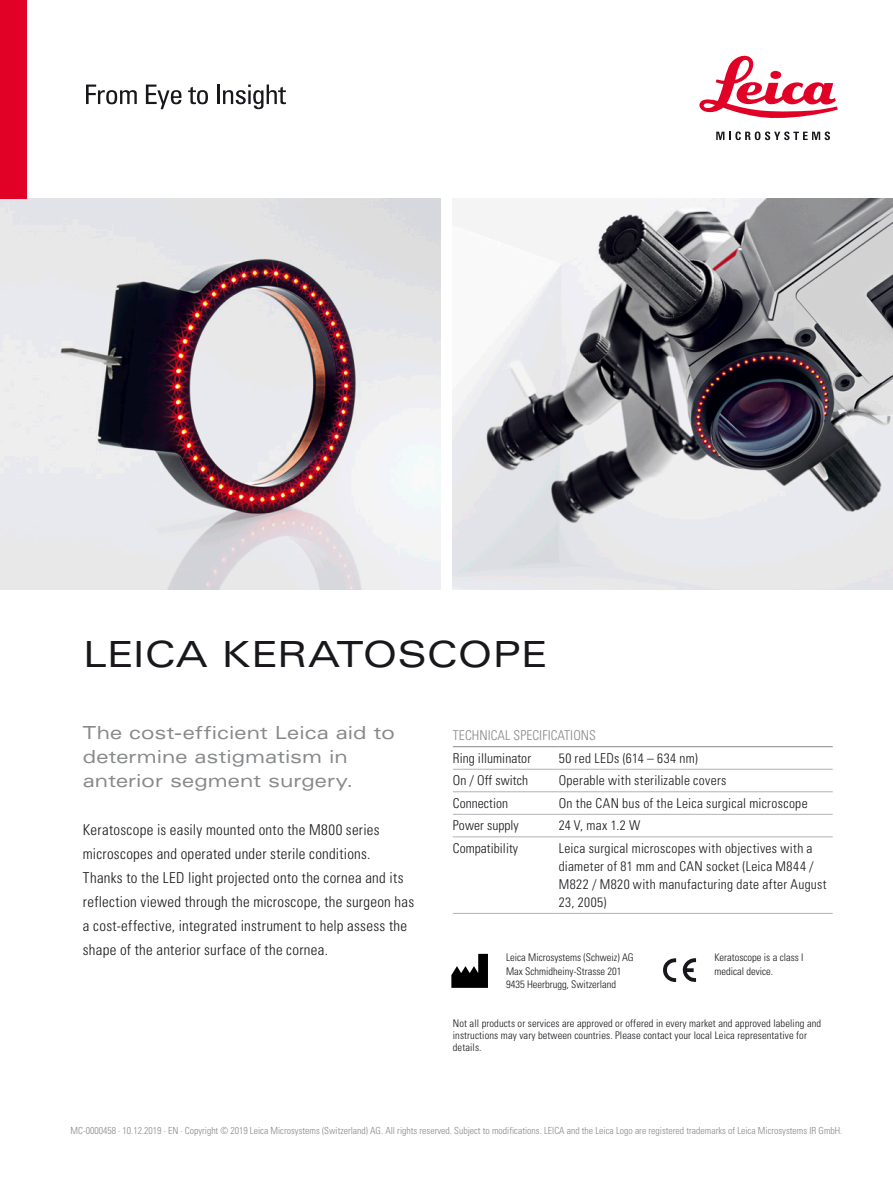
<style>
.page{position:relative;width:893px;height:1191px;background:#fff}
.page>*{position:absolute;margin:0;border:0;box-sizing:border-box;transform-origin:0 0}
.t1{font:expanded 36px "Univers LT Std";letter-spacing:-.005em;color:#19171b}
.t2{font:expanded 18px/24px "Univers LT Std";letter-spacing:.005em;color:#86888a}
.t3{font:300 condensed 15px/24px "Univers LT Std";letter-spacing:.02em;color:#19171b}
.t4{font:300 condensed 13.5px/18px "Univers LT Std";letter-spacing:.02em;color:#19171b}
.t5{font:300 condensed 13.5px "Univers LT Std";letter-spacing:.005em;color:#86888a}
.t6{font:300 condensed 10.5px/13.5px "Univers LT Std";letter-spacing:.01em;color:#19171b}
.t7{font:300 condensed 9.75px "Univers LT Std";color:#86888a}
</style>
<div class="page">
<img style="left:453px;top:198px;width:440px;height:391px">
<img style="left:0;top:198px;width:440px;height:391px">
<svg style="left:453px;top:747px;width:106px;height:91px"></svg>
<svg style="left:559px;top:747px;width:274px;height:91px"></svg>
<hr style="left:453px;top:769px;width:106px;height:1px;background:#b0b2b4">
<hr style="left:453px;top:791px;width:106px;height:1px;background:#b0b2b4">
<hr style="left:453px;top:814px;width:106px;height:1px;background:#b0b2b4">
<hr style="left:453px;top:836px;width:106px;height:1px;background:#b0b2b4">
<hr style="left:559px;top:769px;width:274px;height:1px;background:#b0b2b4">
<hr style="left:559px;top:791px;width:274px;height:1px;background:#b0b2b4">
<hr style="left:559px;top:814px;width:274px;height:1px;background:#b0b2b4">
<hr style="left:559px;top:836px;width:274px;height:1px;background:#b0b2b4">
<hr style="left:453px;top:913px;width:106px;height:1px;background:#b0b2b4">
<hr style="left:559px;top:913px;width:274px;height:1px;background:#b0b2b4">
<hr style="left:453px;top:746px;width:106px;height:1px;background:#86888a">
<hr style="left:559px;top:746px;width:274px;height:1px;background:#86888a">
<svg style="left:699px;top:56px;width:139px;height:62px"></svg>
<svg style="left:716px;top:131px;width:114px;height:9px"></svg>
<svg style="left:451px;top:954px;width:37px;height:34px"></svg>
<svg style="left:663px;top:958px;width:13px;height:24px"></svg>
<svg style="left:682px;top:958px;width:14px;height:24px"></svg>
<svg style="left:86px;top:85px;width:51px;height:19px"></svg>
<svg style="left:146px;top:85px;width:35px;height:24px"></svg>
<svg style="left:188px;top:87px;width:20px;height:17px"></svg>
<hr style="left:217px;top:85px;width:3px;height:19px;background:#19171b">
<svg style="left:223px;top:85px;width:63px;height:24px"></svg>
<div style="left:0;top:0;width:27px;height:198px;background:#e10026"></div>
<h1 class="t1" style="left:83px;top:632px;width:466px">LEICA KERATOSCOPE</h1>
<h2 class="t2" style="left:83px;top:720px;width:313px">The cost-efficient Leica aid to determine astigmatism in anterior segment surgery.</h2>
<p class="t3" style="left:83px;top:817px;width:333px">Keratoscope is easily mounted onto the M800 series microscopes and operated under sterile conditions.<br>Thanks to the LED light projected onto the cornea and its reflection viewed through the microscope, the surgeon has a cost-effective, integrated instrument to help assess the shape of the anterior surface of the cornea.</p>
<p class="t5" style="left:453px;top:727px;width:145px">TECHNICAL SPECIFICATIONS</p>
<p class="t4" style="left:453px;top:749px;width:80px">Ring illuminator</p>
<p class="t4" style="left:559px;top:749px;width:141px">50 red LEDs (614 – 634 nm)</p>
<p class="t4" style="left:453px;top:771px;width:77px">On / Off switch</p>
<p class="t4" style="left:559px;top:771px;width:169px">Operable with sterilizable covers</p>
<p class="t4" style="left:453px;top:794px;width:57px">Connection</p>
<p class="t4" style="left:559px;top:794px;width:250px">On the CAN bus of the Leica surgical microscope</p>
<p class="t4" style="left:453px;top:816px;width:67px">Power supply</p>
<p class="t4" style="left:559px;top:816px;width:83px">24 V, max 1.2 W</p>
<p class="t4" style="left:453px;top:839px;width:67px">Compatibility</p>
<p class="t4" style="left:559px;top:839px;width:269px">Leica surgical microscopes with objectives with a diameter of 81 mm and CAN socket (Leica M844 / M822 / M820 with manufacturing date after August 23, 2005)</p>
<p class="t6" style="left:506px;top:951px;width:129px">Leica Microsystems (Schweiz) AG<br>Max Schmidheiny-Strasse 201<br>9435 Heerbrugg, Switzerland</p>
<p class="t6" style="left:714px;top:950px;width:91px">Keratoscope is a class I medical device.</p>
<p class="t6" style="left:453px;top:1017px;width:370px;line-height:12px">Not all products or services are approved or offered in every market and approved labeling and instructions may vary between countries. Please contact your local Leica representative for details.</p>
<p class="t7" style="left:71px;top:1124px;width:773px">MC-0000458 · 10.12.2019 · EN · Copyright © 2019 Leica Microsystems (Switzerland) AG. All rights reserved. Subject to modifications. LEICA and the Leica Logo are registered trademarks of Leica Microsystems IR GmbH.</p>
</div>
